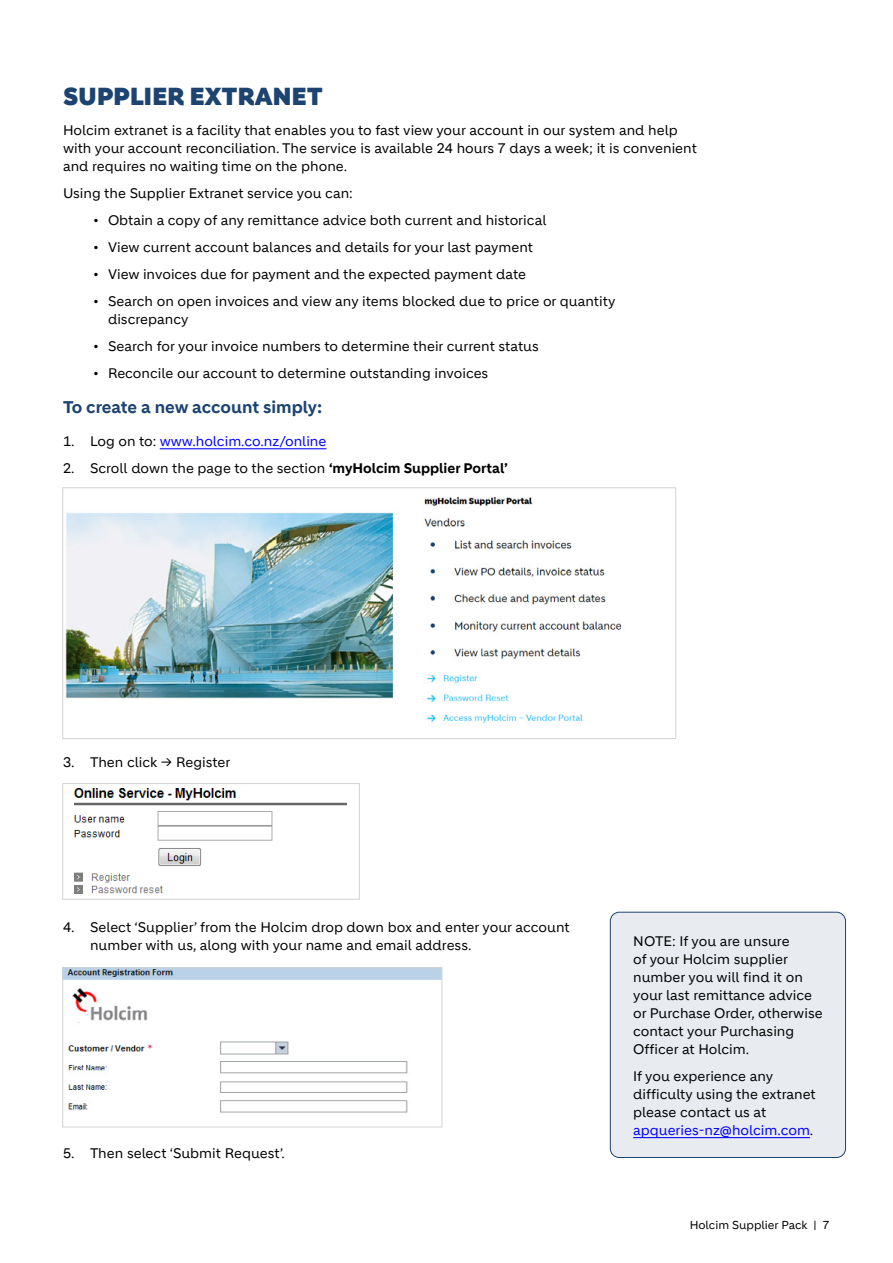
<style>
.page{position:relative;width:893px;height:1263px;background:#fff}
.page>*{position:absolute;margin:0;border:0;box-sizing:border-box;transform-origin:0 0}
.t1{font:900 24px "Holcim Headline";letter-spacing:.01em;color:#1d4370}
.t2{font:700 16.5px "Holcim";color:#1d4370}
.t3{font:13.5px/18px "Holcim";color:#000}
.t4{font:13.5px "Holcim";color:#00f}
.t5{font:11.25px "Holcim";color:#000}
.s1{color:#000}
.s2{font-weight:700}
.s3{color:#00f}
</style>
<div class="page">
<img style="left:65px;top:497px;width:557px;height:227px">
<div style="left:63px;top:488px;width:613px;height:251px;border:1px solid #d1d3d4"></div>
<hr style="left:160px;top:448px;width:166px;height:1px;background:#00f">
<img style="left:65px;top:970px;width:375px;height:143px">
<div style="left:63px;top:968px;width:379px;height:159px;border:1px solid #d1d3d4"></div>
<img style="left:75px;top:788px;width:272px;height:105px">
<div style="left:63px;top:783px;width:297px;height:116px;border:1px solid #d1d3d4"></div>
<div style="left:610px;top:912px;width:235px;height:245px;background:#e8ecf1;border-radius:9px"></div>
<hr style="left:633px;top:1137px;width:177px;height:1px;background:#00f">
<div style="left:610px;top:912px;width:236px;height:246px;border:1px solid #1d4370;border-radius:9px"></div>
<h1 class="t1" style="left:63px;top:82px;width:261px">SUPPLIER EXTRANET</h1>
<p class="t3" style="left:63px;top:121px;width:635px">Holcim extranet is a facility that enables you to fast view your account in our system and help with your account reconciliation. The service is available 24 hours 7 days a week; it is convenient and requires no waiting time on the phone.</p>
<p class="t3" style="left:63px;top:184px;width:291px">Using the Supplier Extranet service you can:</p>
<p class="t3" style="left:93px;top:211px;width:455px">• Obtain a copy of any remittance advice both current and historical</p>
<p class="t3" style="left:93px;top:238px;width:442px">• View current account balances and details for your last payment</p>
<p class="t3" style="left:93px;top:265px;width:435px">• View invoices due for payment and the expected payment date</p>
<p class="t3" style="left:108px;top:292px;width:509px;text-indent:-15px">• Search on open invoices and view any items blocked due to price or quantity discrepancy</p>
<p class="t3" style="left:93px;top:337px;width:447px">• Search for your invoice numbers to determine their current status</p>
<p class="t3" style="left:93px;top:364px;width:397px">• Reconcile our account to determine outstanding invoices</p>
<p class="t2" style="left:63px;top:397px;width:261px">To create a new account simply:</p>
<p class="t4" style="left:63px;top:433px;width:265px"><span class="s1">1. Log on to:</span> www.holcim.co.nz/online</p>
<p class="t3" style="left:63px;top:459px;width:446px">2. Scroll down the page to the section <span class="s2">‘myHolcim Supplier Portal’</span></p>
<p class="t3" style="left:63px;top:753px;width:169px">3. Then click -&gt; Register</p>
<p class="t3" style="left:90px;top:919px;width:481px;text-indent:-27px">4. Select ‘Supplier’ from the Holcim drop down box and enter your account number with us, along with your name and email address.</p>
<p class="t3" style="left:63px;top:1144px;width:223px">5. Then select ‘Submit Request’.</p>
<p class="t3" style="left:633px;top:932px;width:191px">NOTE: If you are unsure<br>of your Holcim supplier number you will find it on your last remittance advice or Purchase Order, otherwise contact your Purchasing<br>Officer at Holcim.</p>
<p class="t3" style="left:633px;top:1067px;width:184px">If you experience any difficulty using the extranet please contact us at <span class="s3">apqueries-nz@holcim.com</span>.</p>
<p class="t5" style="left:690px;top:1219px;width:141px">Holcim Supplier Pack | 7</p>
</div>
